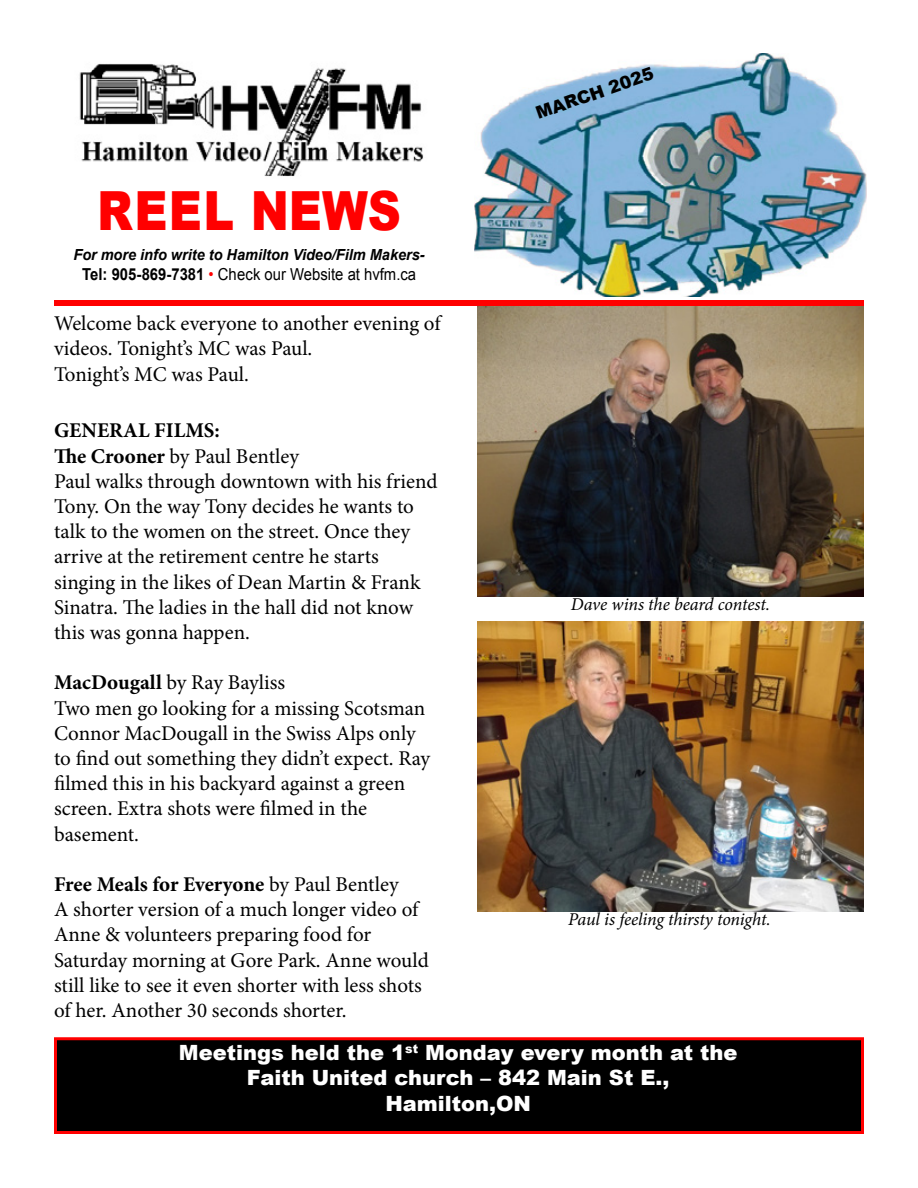
<style>
.page{position:relative;width:918px;height:1188px;background:#fff}
.page>*{position:absolute;margin:0;border:0;box-sizing:border-box;transform-origin:0 0}
.t1{font:900 54px "Arial";letter-spacing:.015em;color:#f00;scale:.85 1}
.t2{font:21px/25.2px "Minion Pro";color:#000}
.t3{font:900 21px/25.5px "Arial";color:#fff;text-align:center}
.t4{font:italic 18px "Minion Pro";letter-spacing:-.01em;color:#000}
.t5{font:900 17.4px "Arial";color:#000}
.t6{font:16.5px "Arial";color:#000;scale:.9 1}
.t7{font:italic 700 15.3px "Arial";color:#000;scale:.95 1}
.s1{font-weight:700}
.s2{color:#f00}
</style>
<div class="page">
<img style="left:79px;top:64px;width:345px;height:113px">
<img style="left:474px;top:53px;width:393px;height:244px">
<div style="left:54px;top:300px;width:810px;height:6px;background:#f00"></div>
<div style="left:56px;top:1039px;width:806px;height:93px;background:#000"></div>
<div style="left:54px;top:1037px;width:810px;height:97px;border:3px solid #f00"></div>
<img style="left:477px;top:621px;width:387px;height:291px">
<img style="left:477px;top:306px;width:387px;height:291px">
<h1 class="t1" style="left:97px;top:172px;width:359px">REEL NEWS</h1>
<p class="t7" style="left:74px;top:245px;width:371px">For more info write to Hamilton Video/Film Makers-</p>
<p class="t6" style="left:82px;top:263px;width:372px"><span class="s1">Tel: 905-869-7381</span> <span class="s2">•</span> Check our Website at hvfm.ca</p>
<p class="t5" style="left:532px;top:101px;width:125px;rotate:-19deg">MARCH 2025</p>
<p class="t2" style="left:54px;top:311px;width:388px">Welcome back everyone to another evening of videos. Tonight’s MC was Paul.<br>Tonight’s MC was Paul.</p>
<p class="t2" style="left:54px;top:418px;width:385px"><span class="s1">GENERAL FILMS:<br>The Crooner</span> by Paul Bentley<br>Paul walks through downtown with his friend Tony. On the way Tony decides he wants to talk to the women on the street. Once they arrive at the retirement centre he starts singing in the likes of Dean Martin &amp; Frank Sinatra. The ladies in the hall did not know this was gonna happen.</p>
<p class="t2" style="left:54px;top:670px;width:378px"><span class="s1">MacDougall</span> by Ray Bayliss<br>Two men go looking for a missing Scotsman Connor MacDougall in the Swiss Alps only to find out something they didn’t expect. Ray filmed this in his backyard against a green screen. Extra shots were filmed in the basement.</p>
<p class="t2" style="left:54px;top:872px;width:376px"><span class="s1">Free Meals for Everyone</span> by Paul Bentley<br>A shorter version of a much longer video of Anne &amp; volunteers preparing food for Saturday morning at Gore Park. Anne would still like to see it even shorter with less shots of her. Another 30 seconds shorter.</p>
<p class="t3" style="left:179px;top:1039px;width:560px">Meetings held the 1<sup>st</sup> Monday every month at the<br>Faith United church – 842 Main St E.,<br>Hamilton,ON</p>
<p class="t4" style="left:571px;top:592px;width:201px">Dave wins the beard contest.</p>
<p class="t4" style="left:568px;top:907px;width:204px">Paul is feeling thirsty tonight.</p>
</div>
